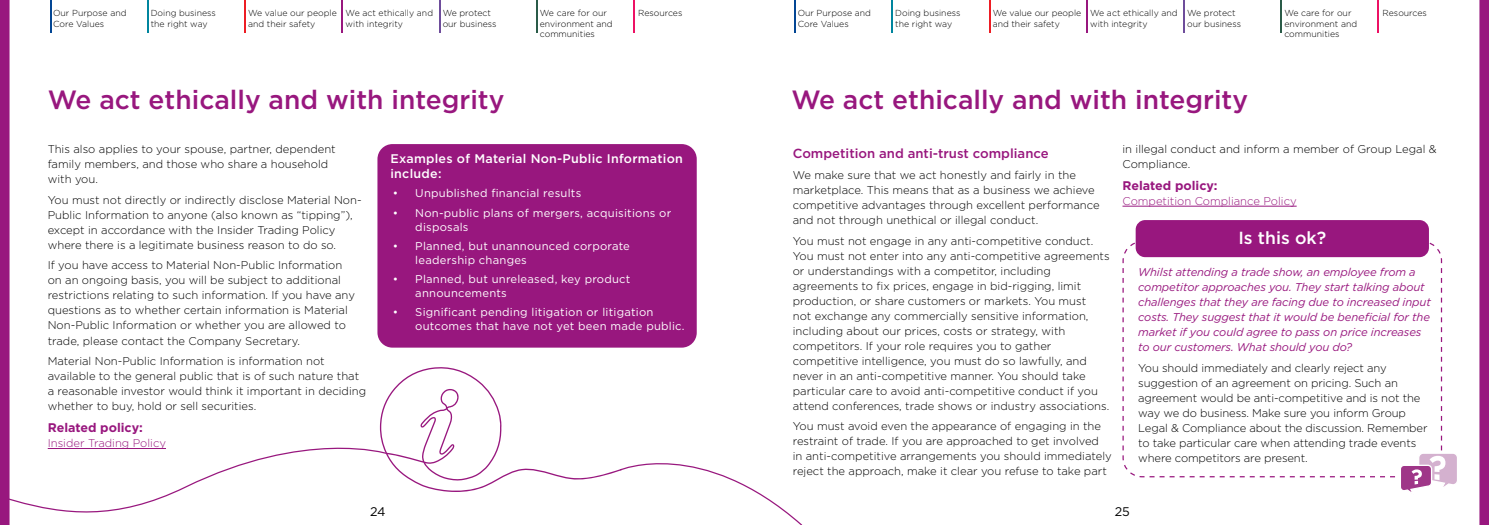
<style>
.page{position:relative;width:1489px;height:525px;background:#fff}
.page>*{position:absolute;margin:0;border:0;box-sizing:border-box;transform-origin:0 0}
.t1{font:500 26.38px "Gotham";color:#98177e}
.t2{font:500 17.5px "Gotham";color:#fff}
.t3{font:500 13.12px "Gotham";color:#98177e}
.t4{font:500 12.5px/15px "Gotham";letter-spacing:.02em;color:#fff}
.t5{font:700 12.5px "Gotham";color:#98177e}
.t6{font:12.5px "Gotham";color:#000}
.t7{font:300 11.25px/15px "Gotham";color:#000}
.t8{font:italic 11.25px/15px "Gotham";letter-spacing:-.01em;color:#98177e}
.t9{font:11.25px/13.8px "Gotham";letter-spacing:.02em;color:#fff}
.t10{font:300 11.25px "Gotham";color:#98177e}
.t11{font:300 8.75px/10.5px "Gotham";color:#000}
</style>
<div class="page">
<svg style="left:0;top:0;width:10px;height:428px;background:#9c2183"></svg>
<svg style="left:1479px;top:0;width:9px;height:524px;background:#9d2284"></svg>
<hr style="left:244px;top:0;width:2px;height:33px;background:#ed1d24">
<hr style="left:536px;top:0;width:1px;height:33px;background:#2a5b48">
<hr style="left:50px;top:0;width:1px;height:33px;background:#034694">
<hr style="left:341px;top:0;width:2px;height:33px;background:#98177e">
<hr style="left:633px;top:0;width:1px;height:33px;background:#ed1164">
<hr style="left:147px;top:0;width:2px;height:33px;background:#00859e">
<hr style="left:439px;top:0;width:1px;height:33px;background:#6e4d9b">
<hr style="left:988px;top:0;width:2px;height:33px;background:#ed1d24">
<hr style="left:1280px;top:0;width:1px;height:33px;background:#2a5b48">
<hr style="left:794px;top:0;width:1px;height:33px;background:#034694">
<hr style="left:1085px;top:0;width:2px;height:33px;background:#98177e">
<hr style="left:1377px;top:0;width:1px;height:33px;background:#ed1164">
<hr style="left:891px;top:0;width:2px;height:33px;background:#00859e">
<hr style="left:1183px;top:0;width:1px;height:33px;background:#6e4d9b">
<svg style="left:1122px;top:240px;width:320px;height:237px"></svg>
<div style="left:1135px;top:220px;width:293px;height:37px;background:#98177e;border-radius:9px"></div>
<hr style="left:1122px;top:206px;width:174px;height:1px;background:#98177e">
<svg style="left:1149px;top:265px;width:308px;height:227px"></svg>
<svg style="left:0;top:428px;width:380px;height:96px"></svg>
<hr style="left:48px;top:448px;width:118px;height:1px;background:#98177e">
<div style="left:377px;top:144px;width:319px;height:203px;background:#98177e;border-radius:15px"></div>
<svg style="left:380px;top:367px;width:422px;height:157px"></svg>
<p class="t11" style="left:53px;top:8px;width:75px">Our Purpose and<br>Core Values</p>
<p class="t11" style="left:345px;top:8px;width:89px">We act ethically and with integrity</p>
<p class="t11" style="left:1187px;top:8px;width:55px">We protect our business</p>
<p class="t11" style="left:1284px;top:8px;width:74px">We care for our environment and communities</p>
<p class="t11" style="left:442px;top:8px;width:55px">We protect our business</p>
<p class="t11" style="left:540px;top:8px;width:74px">We care for our environment and communities</p>
<p class="t11" style="left:151px;top:8px;width:67px">Doing business the right way</p>
<p class="t11" style="left:248px;top:8px;width:90px">We value our people</p>
<p class="t11" style="left:638px;top:8px;width:46px">Resources</p>
<p class="t11" style="left:248px;top:18px;width:69px">and their safety</p>
<p class="t11" style="left:797px;top:8px;width:75px">Our Purpose and<br>Core Values</p>
<p class="t11" style="left:1090px;top:8px;width:89px">We act ethically and with integrity</p>
<p class="t11" style="left:895px;top:8px;width:67px">Doing business the right way</p>
<p class="t11" style="left:992px;top:8px;width:90px">We value our people</p>
<p class="t11" style="left:1382px;top:8px;width:46px">Resources</p>
<p class="t11" style="left:992px;top:18px;width:69px">and their safety</p>
<h1 class="t1" style="left:48px;top:82px;width:458px">We act ethically and with integrity</h1>
<p class="t7" style="left:48px;top:141px;width:289px">This also applies to your spouse, partner, dependent family members, and those who share a household with you.</p>
<p class="t7" style="left:48px;top:192px;width:315px">You must not directly or indirectly disclose Material Non-Public Information to anyone (also known as “tipping”), except in accordance with the Insider Trading Policy where there is a legitimate business reason to do so.</p>
<p class="t7" style="left:48px;top:257px;width:309px">If you have access to Material Non-Public Information on an ongoing basis, you will be subject to additional restrictions relating to such information. If you have any questions as to whether certain information is Material Non-Public Information or whether you are allowed to trade, please contact the Company Secretary.</p>
<p class="t7" style="left:48px;top:353px;width:320px">Material Non-Public Information is information not available to the general public that is of such nature that a reasonable investor would think it important in deciding whether to buy, hold or sell securities.</p>
<p class="t5" style="left:48px;top:419px;width:97px">Related policy:</p>
<p class="t10" style="left:48px;top:436px;width:120px">Insider Trading Policy</p>
<p class="t4" style="left:390px;top:151px;width:294px">Examples of Material Non-Public Information include:</p>
<p class="t9" style="left:393px;top:186px;width:190px">• Unpublished financial results</p>
<p class="t9" style="left:415px;top:206px;width:257px;text-indent:-22px">• Non-public plans of mergers, acquisitions or disposals</p>
<p class="t9" style="left:415px;top:239px;width:216px;text-indent:-22px">• Planned, but unannounced corporate leadership changes</p>
<p class="t9" style="left:415px;top:272px;width:217px;text-indent:-22px">• Planned, but unreleased, key product announcements</p>
<p class="t9" style="left:415px;top:305px;width:271px;text-indent:-22px">• Significant pending litigation or litigation outcomes that have not yet been made public.</p>
<h1 class="t1" style="left:791px;top:82px;width:458px">We act ethically and with integrity</h1>
<p class="t3" style="left:792px;top:145px;width:257px">Competition and anti-trust compliance</p>
<p class="t7" style="left:792px;top:167px;width:308px">We make sure that we act honestly and fairly in the marketplace. This means that as a business we achieve competitive advantages through excellent performance and not through unethical or illegal conduct.</p>
<p class="t7" style="left:792px;top:233px;width:318px">You must not engage in any anti-competitive conduct.<br>You must not enter into any anti-competitive agreements or understandings with a competitor, including agreements to fix prices, engage in bid-rigging, limit production, or share customers or markets. You must<br>not exchange any commercially sensitive information, including about our prices, costs or strategy, with competitors. If your role requires you to gather competitive intelligence, you must do so lawfully, and never in an anti-competitive manner. You should take particular care to avoid anti-competitive conduct if you attend conferences, trade shows or industry associations.</p>
<p class="t7" style="left:792px;top:418px;width:320px">You must avoid even the appearance of engaging in the restraint of trade. If you are approached to get involved<br>in anti-competitive arrangements you should immediately reject the approach, make it clear you refuse to take part</p>
<p class="t7" style="left:1122px;top:141px;width:316px">in illegal conduct and inform a member of Group Legal &amp;<br>Compliance.</p>
<p class="t5" style="left:1122px;top:177px;width:97px">Related policy:</p>
<p class="t10" style="left:1122px;top:194px;width:176px">Competition Compliance Policy</p>
<h2 class="t2" style="left:1238px;top:226px;width:89px">Is this ok?</h2>
<p class="t8" style="left:1138px;top:264px;width:294px">Whilst attending a trade show, an employee from a competitor approaches you. They start talking about challenges that they are facing due to increased input costs. They suggest that it would be beneficial for the market if you could agree to pass on price increases to our customers. What should you do?</p>
<p class="t7" style="left:1138px;top:360px;width:291px">You should immediately and clearly reject any suggestion of an agreement on pricing. Such an agreement would be anti-competitive and is not the way we do business. Make sure you inform Group Legal &amp; Compliance about the discussion. Remember to take particular care when attending trade events where competitors are present.</p>
<p class="t6" style="left:370px;top:504px;width:17px">24</p>
<p class="t6" style="left:1114px;top:504px;width:17px">25</p>
</div>
